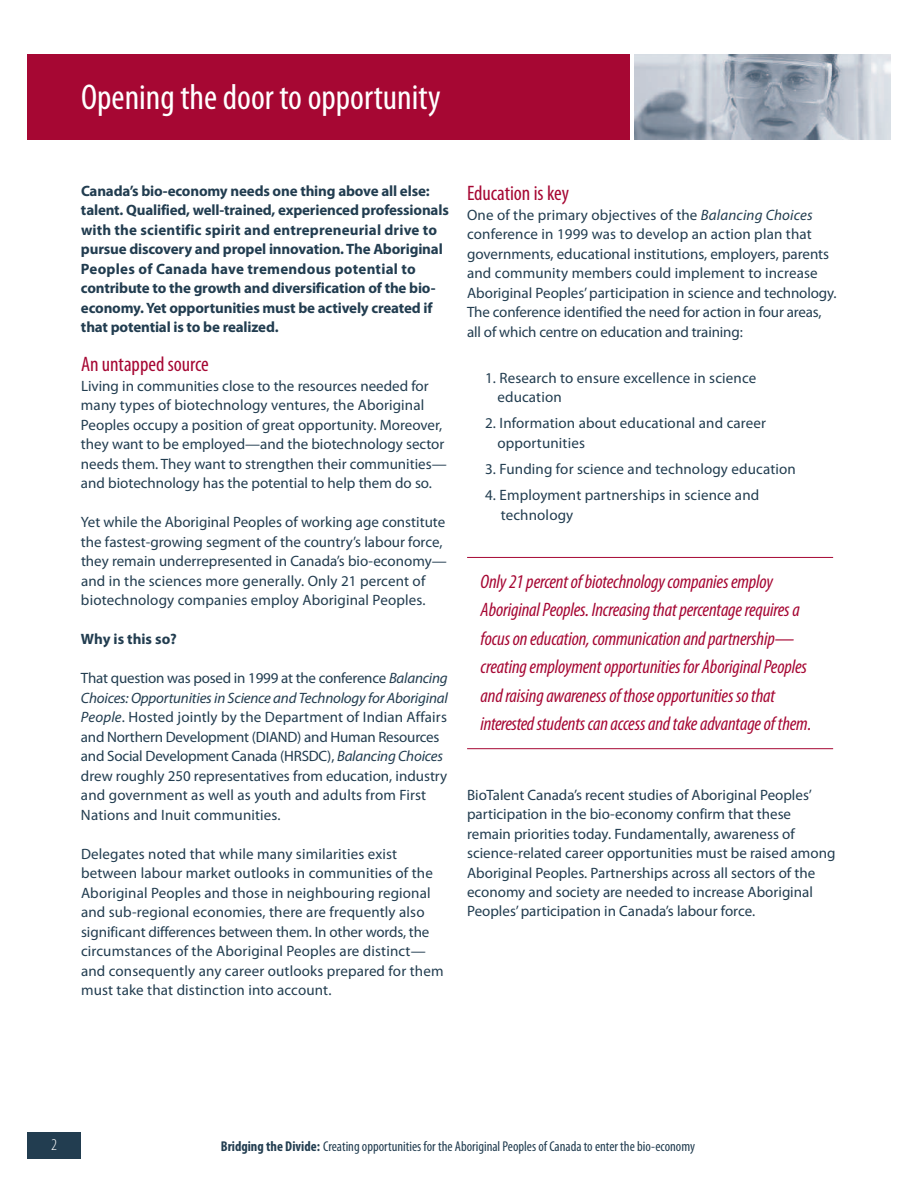
<style>
.page{position:relative;width:918px;height:1188px;background:#fff}
.page>*{position:absolute;margin:0;border:0;box-sizing:border-box;transform-origin:0 0}
.t1{font:condensed 36px "Myriad Pro";color:#fff}
.t2{font:condensed 21px "Myriad Pro";color:#a60733}
.t3{font:italic condensed 19.5px/28.5px "Myriad Pro";letter-spacing:-.01em;color:#a60733}
.t4{font:300 condensed 16.5px "Myriad Pro";color:#fff}
.t5{font:15px/19.5px "Myriad Pro";color:#223d50}
.t6{font:700 15px/19.5px "Myriad Pro";letter-spacing:-.01em;color:#223d50}
.t7{font:condensed 14.25px "Myriad Pro";color:#223d50}
.s1{font-style:italic}
.s2{font-weight:700}
</style>
<div class="page">
<div style="left:27px;top:1132px;width:54px;height:28px;background:#223d50"></div>
<div style="left:27px;top:54px;width:603px;height:86px;background:#a60733"></div>
<img style="left:634px;top:54px;width:257px;height:86px">
<hr style="left:467px;top:557px;width:366px;height:1px;background:#a60733">
<hr style="left:467px;top:748px;width:366px;height:1px;background:#a60733">
<h1 class="t1" style="left:81px;top:84px;width:361px">Opening the door to opportunity</h1>
<p class="t6" style="left:81px;top:182px;width:369px">Canada’s bio-economy needs one thing above all else: talent. Qualified, well-trained, experienced professionals with the scientific spirit and entrepreneurial drive to pursue discovery and propel innovation. The Aboriginal Peoples of Canada have tremendous potential to contribute to the growth and diversification of the bio&shy;economy.Yet opportunities must be actively created if that potential is to be realized.</p>
<h2 class="t2" style="left:81px;top:357px;width:129px">An untapped source</h2>
<p class="t5" style="left:81px;top:377px;width:367px">Living in communities close to the resources needed for many types of biotechnology ventures, the Aboriginal Peoples occupy a position of great opportunity. Moreover, they want to be employed—and the biotechnology sector needs them. They want to strengthen their communities— and biotechnology has the potential to help them do so.</p>
<p class="t5" style="left:81px;top:514px;width:367px">Yet while the Aboriginal Peoples of working age constitute the fastest-growing segment of the country’s labour force, they remain underrepresented in Canada’s bio-economy— and in the sciences more generally. Only 21 percent of biotechnology companies employ Aboriginal Peoples.</p>
<p class="t6" style="left:81px;top:631px;width:97px">Why is this so?</p>
<p class="t5" style="left:81px;top:670px;width:368px">That question was posed in 1999 at the conference <span class="s1">Balancing Choices: Opportunities in Science and Technology for Aboriginal People</span>. Hosted jointly by the Department of Indian Affairs and Northern Development (DIAND) and Human Resources and Social Development Canada (HRSDC), <span class="s1">Balancing Choices </span>drew roughly 250 representatives from education, industry and government as well as youth and adults from First Nations and Inuit communities.</p>
<p class="t5" style="left:81px;top:845px;width:364px">Delegates noted that while many similarities exist between labour market outlooks in communities of the Aboriginal Peoples and those in neighbouring regional and sub-regional economies, there are frequently also significant differences between them. In other words, the circumstances of the Aboriginal Peoples are distinct— and consequently any career outlooks prepared for them must take that distinction into account.</p>
<h2 class="t2" style="left:467px;top:186px;width:103px">Education is key</h2>
<p class="t5" style="left:467px;top:206px;width:371px">One of the primary objectives of the <span class="s1">Balancing Choices </span>conference in 1999 was to develop an action plan that governments, educational institutions, employers, parents and community members could implement to increase Aboriginal Peoples’participation in science and technology.<br>The conference identified the need for action in four areas, all of which centre on education and training:</p>
<p class="t5" style="left:497px;top:369px;width:260px;text-indent:-12px">1. Research to ensure excellence in science education</p>
<p class="t5" style="left:497px;top:415px;width:270px;text-indent:-12px">2. Information about educational and career opportunities</p>
<p class="t5" style="left:485px;top:460px;width:312px">3. Funding for science and technology education</p>
<p class="t5" style="left:501px;top:487px;width:260px;text-indent:-16px">4. Employment partnerships in science and technology</p>
<p class="t3" style="left:481px;top:569px;width:332px">Only21percentofbiotechnologycompaniesemploy AboriginalPeoples. Increasingthatpercentagerequiresa focusoneducation,communicationandpartnership— creatingemploymentopportunitiesfor AboriginalPeoples andraisingawarenessof thoseopportunitiessothat interestedstudentscanaccessandtakeadvantageof them.</p>
<p class="t5" style="left:467px;top:786px;width:370px">BioTalent Canada’s recent studies of Aboriginal Peoples’ participation in the bio-economy confirm that these remain priorities today. Fundamentally, awareness of science-related career opportunities must be raised among Aboriginal Peoples. Partnerships across all sectors of the economy and society are needed to increase Aboriginal Peoples’participation in Canada’s labour force.</p>
<p class="t4" style="left:51px;top:1139px;width:7px">2</p>
<p class="t7" style="left:221px;top:1141px;width:476px"><span class="s2">Bridging the Divide:</span> Creating opportunities for the Aboriginal Peoples of Canada to enter the bio-economy</p>
</div>
